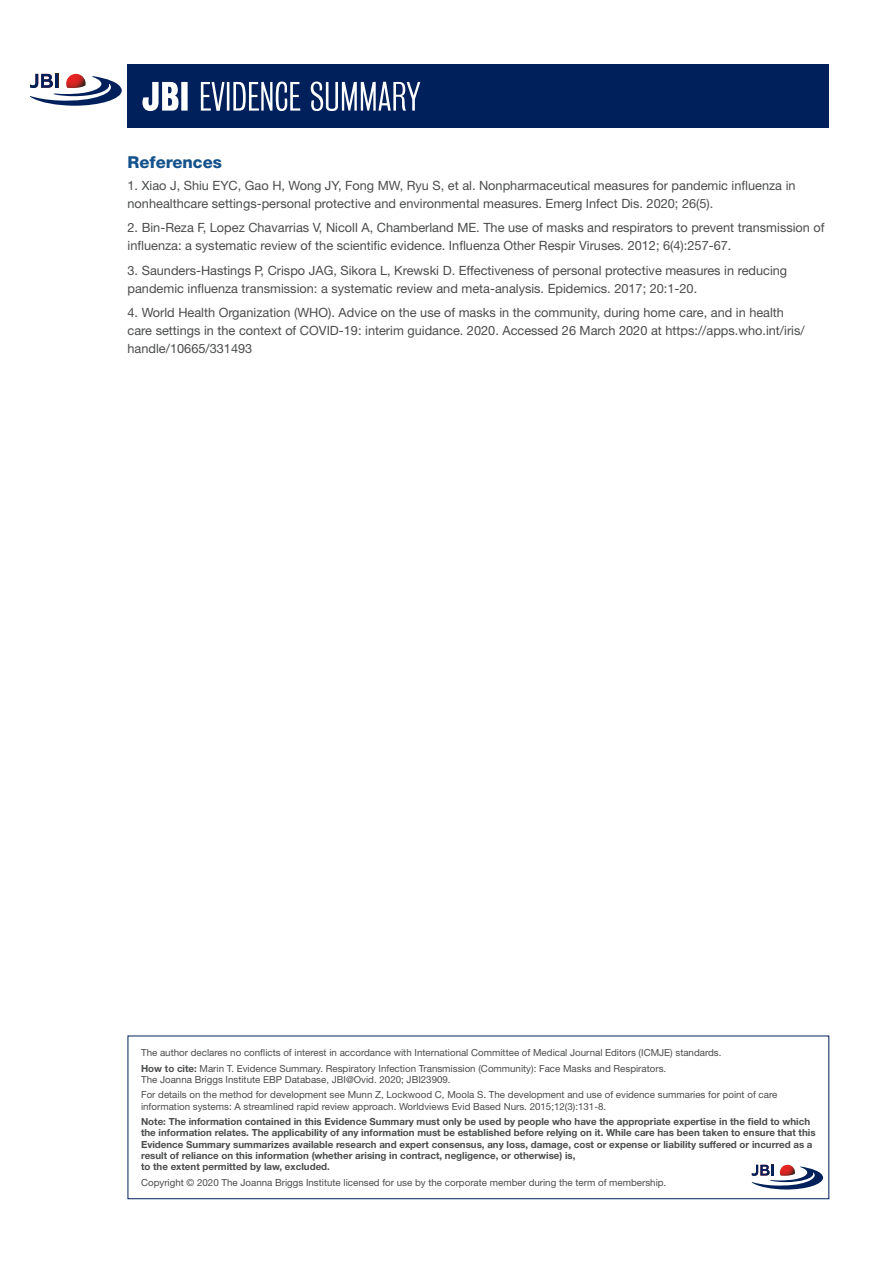
<style>
.page{position:relative;width:893px;height:1263px;background:#fff}
.page>*{position:absolute;margin:0;border:0;box-sizing:border-box;transform-origin:0 0}
.HEADING_2{font:800 16.5px "Helvetica Neue LT Std";color:#14528c}
.Body_Text{font:12.75px/18px "Helvetica Neue LT Std";color:#4b4c4d}
.CITATION_COPY{font:9.75px/11.2px "Helvetica Neue LT Std";color:#4b4c4d}
.CITATION_COPY-2{font:700 9.75px/11.2px "Helvetica Neue LT Std";color:#4b4c4d}
.s1{font-weight:700}
</style>
<div class="page">
<svg style="left:30px;top:74px;width:92px;height:32px"></svg>
<hr style="left:55px;top:74px;width:3px;height:14px;background:#00205b">
<div style="left:128px;top:64px;width:701px;height:64px;background:#00205c"></div>
<svg style="left:142px;top:82px;width:278px;height:29px"></svg>
<svg style="left:752px;top:1165px;width:71px;height:24px"></svg>
<p class="HEADING_2" style="left:128px;top:152px;width:96px">References</p>
<p class="Body_Text" style="left:128px;top:176px;width:669px">1. Xiao J, Shiu EYC, Gao H, Wong JY, Fong MW, Ryu S, et al. Nonpharmaceutical measures for pandemic influenza in nonhealthcare settings-personal protective and environmental measures. Emerg Infect Dis. 2020; 26(5).</p>
<p class="Body_Text" style="left:128px;top:219px;width:699px">2. Bin-Reza F, Lopez Chavarrias V, Nicoll A, Chamberland ME. The use of masks and respirators to prevent transmission of influenza: a systematic review of the scientific evidence. Influenza Other Respir Viruses. 2012; 6(4):257-67.</p>
<p class="Body_Text" style="left:128px;top:261px;width:661px">3. Saunders-Hastings P, Crispo JAG, Sikora L, Krewski D. Effectiveness of personal protective measures in reducing pandemic influenza transmission: a systematic review and meta-analysis. Epidemics. 2017; 20:1-20.</p>
<p class="Body_Text" style="left:128px;top:303px;width:679px">4. World Health Organization (WHO). Advice on the use of masks in the community, during home care, and in health care settings in the context of COVID-19: interim guidance. 2020. Accessed 26 March 2020 at https://apps.who.int/iris/ handle/10665/331493</p>
<p class="CITATION_COPY" style="left:141px;top:1047px;width:582px">The author declares no conflicts of interest in accordance with International Committee of Medical Journal Editors (ICMJE) standards.</p>
<p class="CITATION_COPY" style="left:141px;top:1062px;width:527px"><span class="s1">How to cite:</span> Marin T. Evidence Summary. Respiratory Infection Transmission (Community): Face Masks and Respirators.<br>The Joanna Briggs Institute EBP Database, JBI@Ovid. 2020; JBI23909.</p>
<p class="CITATION_COPY" style="left:141px;top:1089px;width:638px">For details on the method for development see Munn Z, Lockwood C, Moola S. The development and use of evidence summaries for point of care information systems: A streamlined rapid review approach. Worldviews Evid Based Nurs. 2015;12(3):131-8.</p>
<p class="CITATION_COPY-2" style="left:141px;top:1116px;width:676px">Note: The information contained in this Evidence Summary must only be used by people who have the appropriate expertise in the field to which the information relates. The applicability of any information must be established before relying on it. While care has been taken to ensure that this Evidence Summary summarizes available research and expert consensus, any loss, damage, cost or expense or liability suffered or incurred as a result of reliance on this information (whether arising in contract, negligence, or otherwise) is,<br>to the extent permitted by law, excluded.</p>
<p class="CITATION_COPY" style="left:141px;top:1176px;width:527px">Copyright © 2020 The Joanna Briggs Institute licensed for use by the corporate member during the term of membership.</p>
</div>
